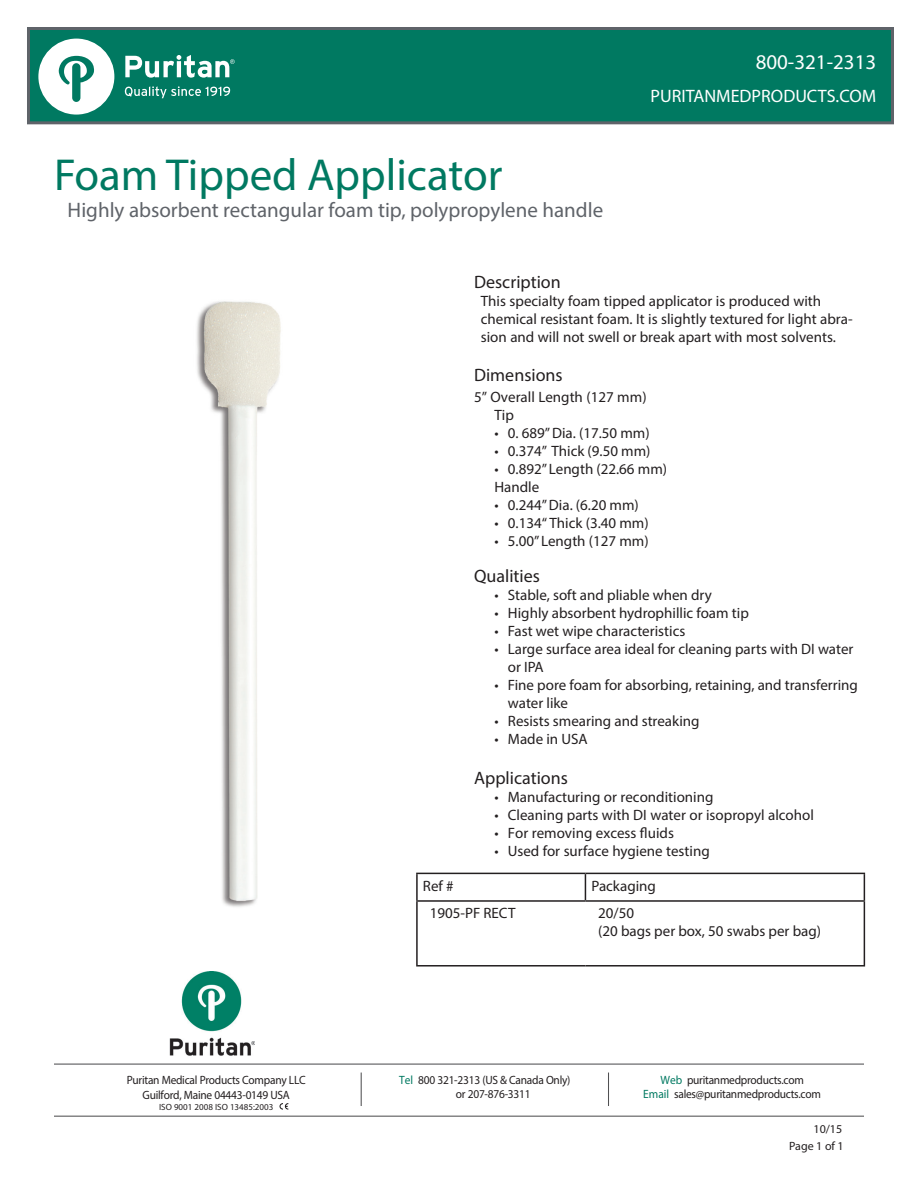
<style>
.page{position:relative;width:918px;height:1188px;background:#fff}
.page>*{position:absolute;margin:0;border:0;box-sizing:border-box;transform-origin:0 0}
.t1{font:45px "Myriad Pro";color:#007961}
.t2{font:21px "Myriad Pro";color:#5f6369}
.t3{font:21px "Myriad Pro";color:#fff}
.t4{font:18px "Myriad Pro";color:#231f20}
.t5{font:18px "Myriad Pro";color:#fff}
.t6{font:15px/18px "Myriad Pro";color:#231f20}
.t7{font:12px/14.4px "Myriad Pro";letter-spacing:-.02em;color:#231f20;text-align:center;scale:.95 1}
.t8{font:12px "Myriad Pro";letter-spacing:-.02em;color:#231f20}
.t9{font:9px "Myriad Pro";color:#231f20}
.s1{color:#007961}
</style>
<div class="page">
<img style="left:169px;top:972px;width:86px;height:84px">
<hr style="left:54px;top:1064px;width:810px;height:1px;background:#505052">
<hr style="left:361px;top:1073px;width:1px;height:33px;background:#505052">
<hr style="left:608px;top:1073px;width:1px;height:33px;background:#505052">
<hr style="left:54px;top:1116px;width:810px;height:1px;background:#505052">
<div style="left:27px;top:27px;width:867px;height:97px;background:#007961;border:3px solid #5f6369"></div>
<svg style="left:38px;top:39px;width:76px;height:76px"></svg>
<svg style="left:125px;top:86px;width:105px;height:12px"></svg>
<svg style="left:125px;top:55px;width:110px;height:23px"></svg>
<svg style="left:280px;top:1103px;width:8px;height:7px"></svg>
<img style="left:196px;top:301px;width:85px;height:606px">
<hr style="left:416px;top:902px;width:2px;height:63px;background:#231f20">
<hr style="left:864px;top:902px;width:1px;height:63px;background:#231f20">
<hr style="left:416px;top:965px;width:169px;height:2px;background:#231f20">
<hr style="left:585px;top:965px;width:280px;height:2px;background:#231f20">
<hr style="left:416px;top:873px;width:169px;height:1px;background:#231f20">
<hr style="left:416px;top:874px;width:2px;height:26px;background:#231f20">
<hr style="left:585px;top:873px;width:280px;height:1px;background:#231f20">
<svg style="left:585px;top:874px;width:1px;height:26px"></svg>
<svg style="left:864px;top:874px;width:1px;height:26px"></svg>
<hr style="left:416px;top:900px;width:169px;height:2px;background:#231f20">
<hr style="left:585px;top:900px;width:280px;height:2px;background:#231f20">
<p class="t1" style="left:54px;top:148px;width:450px">Foam Tipped Applicator</p>
<p class="t2" style="left:68px;top:197px;width:537px">Highly absorbent rectangular foam tip, polypropylene handle</p>
<p class="t3" style="left:756px;top:49px;width:122px">800-321-2313</p>
<p class="t5" style="left:651px;top:85px;width:227px">PURITANMEDPRODUCTS.COM</p>
<p class="t4" style="left:474px;top:271px;width:88px">Description</p>
<p class="t6" style="left:481px;top:292px;width:373px">This specialty foam tipped applicator is produced with chemical resistant foam. It is slightly textured for light abra&shy;sion and will not swell or break apart with most solvents.</p>
<p class="t4" style="left:474px;top:364px;width:90px">Dimensions</p>
<p class="t6" style="left:474px;top:388px;width:174px">5” Overall Length (127 mm)</p>
<p class="t6" style="left:494px;top:406px;width:21px">Tip</p>
<p class="t6" style="left:494px;top:424px;width:157px">• 0. 689” Dia. (17.50 mm)</p>
<p class="t6" style="left:494px;top:442px;width:158px">• 0.374” Thick (9.50 mm)</p>
<p class="t6" style="left:494px;top:460px;width:174px">• 0.892” Length (22.66 mm)</p>
<p class="t6" style="left:494px;top:478px;width:46px">Handle</p>
<p class="t6" style="left:494px;top:496px;width:146px">• 0.244” Dia. (6.20 mm)</p>
<p class="t6" style="left:494px;top:514px;width:156px">• 0.134“ Thick (3.40 mm)</p>
<p class="t6" style="left:494px;top:532px;width:156px">• 5.00” Length (127 mm)</p>
<p class="t4" style="left:474px;top:565px;width:67px">Qualities</p>
<p class="t6" style="left:494px;top:586px;width:219px">• Stable, soft and pliable when dry</p>
<p class="t6" style="left:494px;top:604px;width:256px">• Highly absorbent hydrophillic foam tip</p>
<p class="t6" style="left:494px;top:622px;width:192px">• Fast wet wipe characteristics</p>
<p class="t6" style="left:508px;top:640px;width:347px;text-indent:-14px">• Large surface area ideal for cleaning parts with DI water or IPA</p>
<p class="t6" style="left:508px;top:676px;width:352px;text-indent:-14px">• Fine pore foam for absorbing, retaining, and transferring water like</p>
<p class="t6" style="left:494px;top:712px;width:207px">• Resists smearing and streaking</p>
<p class="t6" style="left:494px;top:730px;width:95px">• Made in USA</p>
<p class="t4" style="left:474px;top:767px;width:95px">Applications</p>
<p class="t6" style="left:494px;top:788px;width:221px">• Manufacturing or reconditioning</p>
<p class="t6" style="left:494px;top:806px;width:321px">• Cleaning parts with DI water or isopropyl alcohol</p>
<p class="t6" style="left:494px;top:824px;width:181px">• For removing excess fluids</p>
<p class="t6" style="left:494px;top:842px;width:217px">• Used for surface hygiene testing</p>
<p class="t7" style="left:127px;top:1073px;width:190px">Puritan Medical Products Company LLC</p>
<p class="t7" style="left:143px;top:1087px;width:157px">Guilford, Maine 04443-0149 USA</p>
<p class="t9" style="left:159px;top:1101px;width:116px">ISO 9001 2008 ISO 13485:2003</p>
<p class="t6" style="left:423px;top:877px;width:32px">Ref #</p>
<p class="t6" style="left:591px;top:877px;width:66px">Packaging</p>
<p class="t6" style="left:430px;top:904px;width:87px">1905-PF RECT</p>
<p class="t6" style="left:598px;top:904px;width:37px">20/50</p>
<p class="t6" style="left:598px;top:922px;width:224px">(20 bags per box, 50 swabs per bag)</p>
<p class="t7" style="left:399px;top:1072px;width:182px"><span class="s1">Tel</span> 800 321-2313 (US &amp; Canada Only)</p>
<p class="t7" style="left:456px;top:1087px;width:80px">or 207-876-3311</p>
<p class="t7" style="left:643px;top:1072px;width:189px"><span class="s1">Web</span> puritanmedproducts.com<br><span class="s1">Email</span> sales@puritanmedproducts.com</p>
<p class="t8" style="left:814px;top:1121px;width:30px">10/15</p>
<p class="t8" style="left:789px;top:1139px;width:56px">Page 1 of 1</p>
</div>
